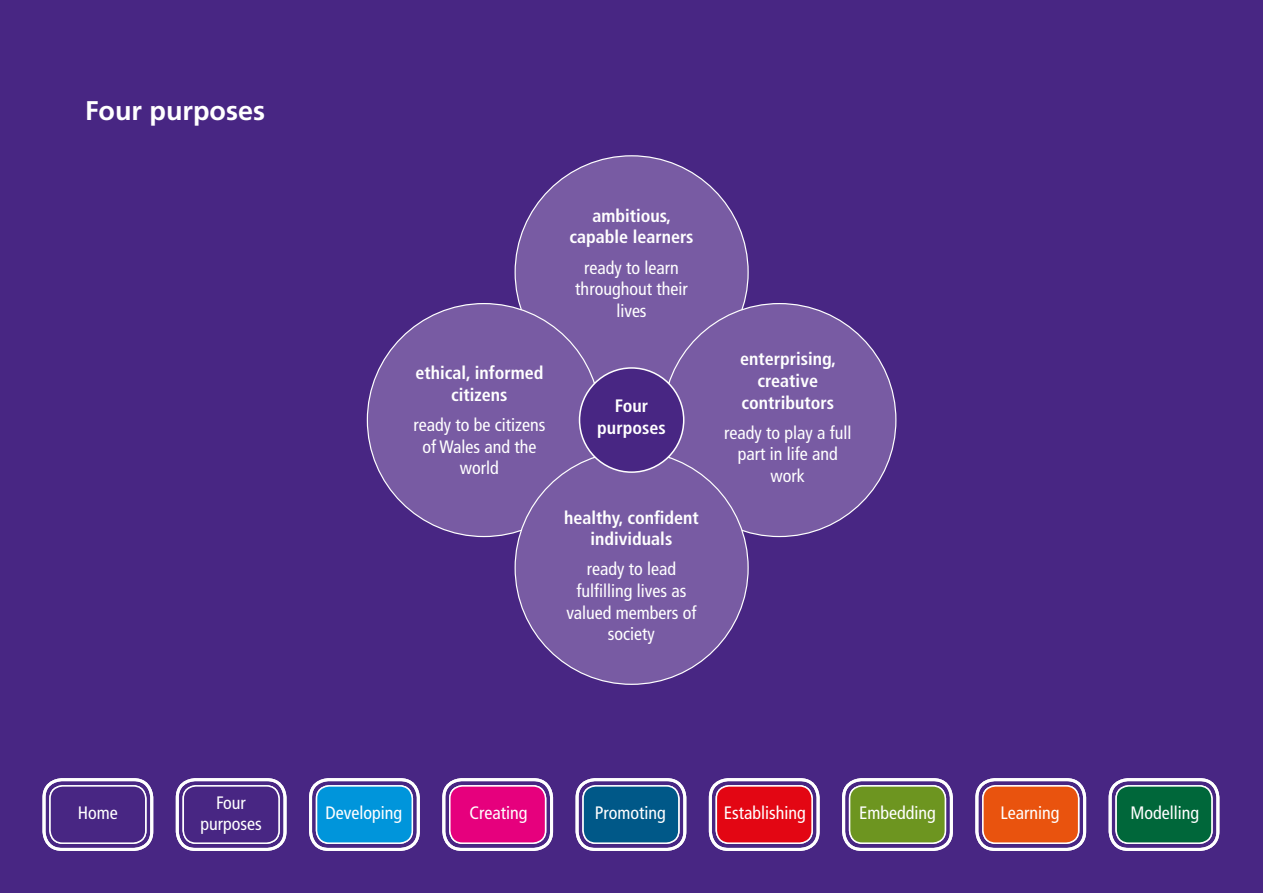
<style>
.page{position:relative;width:1263px;height:893px;background:#482683}
.page>*{position:absolute;margin:0;border:0;box-sizing:border-box;transform-origin:0 0}
.t1{font:700 27px "Frutiger LT Std";color:#fff}
.t2{font:condensed 18px/21.6px "Frutiger LT Std";color:#fff;text-align:center}
.t3{font:700 condensed 18px/21.6px "Frutiger LT Std";color:#fff;text-align:center}
</style>
<div class="page">
<div style="left:43px;top:778px;width:110px;height:73px;border:3px solid #fff;border-radius:18px"></div>
<div style="left:49px;top:785px;width:98px;height:59px;border:2px solid #fff;border-radius:13px"></div>
<div style="left:309px;top:778px;width:111px;height:73px;border:3px solid #fff;border-radius:18px"></div>
<div style="left:176px;top:778px;width:110px;height:73px;border:3px solid #fff;border-radius:18px"></div>
<div style="left:317px;top:786px;width:95px;height:57px;background:#0095db;border-radius:13px"></div>
<div style="left:316px;top:785px;width:97px;height:59px;border:2px solid #fff;border-radius:13px"></div>
<div style="left:183px;top:785px;width:97px;height:59px;border:2px solid #fff;border-radius:13px"></div>
<div style="left:442px;top:778px;width:111px;height:73px;border:3px solid #fff;border-radius:18px"></div>
<div style="left:450px;top:786px;width:96px;height:57px;background:#e6007d;border-radius:13px"></div>
<div style="left:449px;top:785px;width:97px;height:59px;border:2px solid #fff;border-radius:13px"></div>
<div style="left:576px;top:778px;width:110px;height:73px;border:3px solid #fff;border-radius:18px"></div>
<div style="left:583px;top:786px;width:96px;height:57px;background:#005888;border-radius:13px"></div>
<div style="left:582px;top:785px;width:98px;height:59px;border:2px solid #fff;border-radius:13px"></div>
<div style="left:709px;top:778px;width:110px;height:73px;border:3px solid #fff;border-radius:18px"></div>
<div style="left:716px;top:786px;width:96px;height:57px;background:#e30613;border-radius:13px"></div>
<div style="left:716px;top:785px;width:97px;height:59px;border:2px solid #fff;border-radius:13px"></div>
<div style="left:842px;top:778px;width:111px;height:73px;border:3px solid #fff;border-radius:18px"></div>
<div style="left:850px;top:786px;width:95px;height:57px;background:#6d9520;border-radius:13px"></div>
<div style="left:849px;top:785px;width:97px;height:59px;border:2px solid #fff;border-radius:13px"></div>
<div style="left:975px;top:778px;width:111px;height:73px;border:3px solid #fff;border-radius:18px"></div>
<div style="left:983px;top:786px;width:96px;height:57px;background:#e9530e;border-radius:13px"></div>
<div style="left:982px;top:785px;width:97px;height:59px;border:2px solid #fff;border-radius:13px"></div>
<div style="left:1109px;top:778px;width:110px;height:73px;border:3px solid #fff;border-radius:18px"></div>
<div style="left:1116px;top:786px;width:96px;height:57px;background:#00673a;border-radius:13px"></div>
<div style="left:1115px;top:785px;width:98px;height:59px;border:2px solid #fff;border-radius:13px"></div>
<div style="left:515px;top:156px;width:233px;height:233px;background:#785ba3;border-radius:50%"></div>
<div style="left:367px;top:304px;width:233px;height:232px;background:#785ba3;border-radius:50%"></div>
<div style="left:663px;top:304px;width:233px;height:232px;background:#785ba3;border-radius:50%"></div>
<div style="left:515px;top:451px;width:233px;height:233px;background:#785ba3;border-radius:50%"></div>
<div style="left:579px;top:368px;width:105px;height:104px;background:#482683;border-radius:50%"></div>
<div style="left:579px;top:367px;width:105px;height:106px;border:2px solid #fff;border-radius:50%"></div>
<h1 class="t1" style="left:85px;top:95px;width:181px">Four purposes</h1>
<p class="t3" style="left:415px;top:362px;width:130px">ethical, informed citizens</p>
<p class="t2" style="left:413px;top:414px;width:133px">ready to be citizens of Wales and the world</p>
<p class="t3" style="left:569px;top:205px;width:126px">ambitious, capable learners</p>
<p class="t2" style="left:575px;top:257px;width:114px">ready to learn throughout their lives</p>
<p class="t3" style="left:597px;top:395px;width:70px">Four purposes</p>
<p class="t3" style="left:564px;top:507px;width:136px">healthy, confident individuals</p>
<p class="t2" style="left:566px;top:559px;width:131px">ready to lead fulfilling lives as valued members of society</p>
<p class="t3" style="left:740px;top:348px;width:98px">enterprising, creative contributors</p>
<p class="t2" style="left:724px;top:422px;width:129px">ready to play a full part in life and work</p>
<p class="t2" style="left:200px;top:792px;width:63px">Four purposes</p>
<p class="t2" style="left:78px;top:802px;width:41px">Home</p>
<p class="t2" style="left:325px;top:802px;width:78px">Developing</p>
<p class="t2" style="left:469px;top:802px;width:59px">Creating</p>
<p class="t2" style="left:595px;top:802px;width:72px">Promoting</p>
<p class="t2" style="left:724px;top:802px;width:83px">Establishing</p>
<p class="t2" style="left:859px;top:802px;width:78px">Embedding</p>
<p class="t2" style="left:1000px;top:802px;width:60px">Learning</p>
<p class="t2" style="left:1130px;top:802px;width:70px">Modelling</p>
</div>
